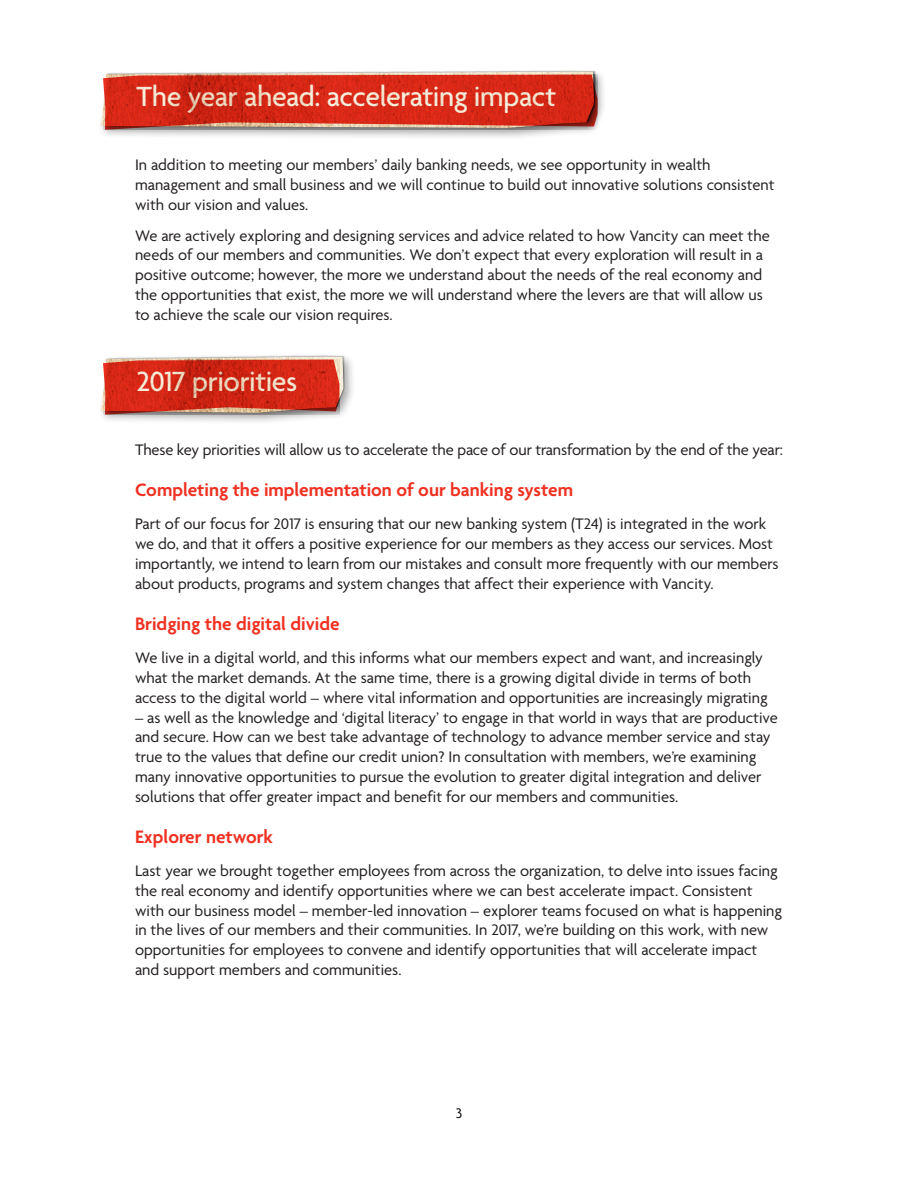
<style>
.page{position:relative;width:918px;height:1188px;background:#fff}
.page>*{position:absolute;margin:0;border:0;box-sizing:border-box;transform-origin:0 0}
.t1{font:500 30px "Agenda";letter-spacing:-.015em;color:#fff}
.Red_Heading{font:600 19.5px "Agenda";color:#ef3122}
.body{font:16.5px/19.8px "Agenda";color:#231f20}
.t2{font:15px "Agenda";color:#010203}
</style>
<div class="page">
<div style="left:97px;top:68px;width:510px;height:73px;background:#231f20;opacity:.4"></div>
<svg style="left:100px;top:68px;width:496px;height:73px"></svg>
<img style="left:100px;top:72px;width:494px;height:56px">
<svg style="left:103px;top:75px;width:495px;height:55px;background:#d03323"></svg>
<div style="left:97px;top:353px;width:259px;height:73px;background:#231f20;opacity:.4"></div>
<svg style="left:99px;top:353px;width:247px;height:67px;background:#d2584a"></svg>
<h1 class="t1" style="left:136px;top:78px;width:421px">The year ahead: accelerating impact</h1>
<p class="body" style="left:135px;top:155px;width:641px">In addition to meeting our members’ daily banking needs, we see opportunity in wealth management and small business and we will continue to build out innovative solutions consistent with our vision and values.</p>
<p class="body" style="left:135px;top:225px;width:636px">We are actively exploring and designing services and advice related to how Vancity can meet the needs of our members and communities. We don’t expect that every exploration will result in a positive outcome; however, the more we understand about the needs of the real economy and the opportunities that exist, the more we will understand where the levers are that will allow us to achieve the scale our vision requires.</p>
<h1 class="t1" style="left:136px;top:363px;width:162px">2017 priorities</h1>
<p class="body" style="left:135px;top:440px;width:650px">These key priorities will allow us to accelerate the pace of our transformation by the end of the year:</p>
<p class="Red_Heading" style="left:135px;top:478px;width:440px">Completing the implementation of our banking system</p>
<p class="body" style="left:135px;top:514px;width:645px">Part of our focus for 2017 is ensuring that our new banking system (T24) is integrated in the work we do, and that it offers a positive experience for our members as they access our services. Most importantly, we intend to learn from our mistakes and consult more frequently with our members about products, programs and system changes that affect their experience with Vancity.</p>
<p class="Red_Heading" style="left:135px;top:612px;width:206px">Bridging the digital divide</p>
<p class="body" style="left:135px;top:648px;width:634px">We live in a digital world, and this informs what our members expect and want, and increasingly what the market demands. At the same time, there is a growing digital divide in terms of both access to the digital world – where vital information and opportunities are increasingly migrating</p>
<p class="body" style="left:135px;top:707px;width:644px">– as well as the knowledge and ‘digital literacy’ to engage in that world in ways that are productive and secure. How can we best take advantage of technology to advance member service and stay true to the values that define our credit union? In consultation with members, we’re examining many innovative opportunities to pursue the evolution to greater digital integration and deliver solutions that offer greater impact and benefit for our members and communities.</p>
<p class="Red_Heading" style="left:135px;top:824px;width:139px">Explorer network</p>
<p class="body" style="left:135px;top:860px;width:649px">Last year we brought together employees from across the organization, to delve into issues facing the real economy and identify opportunities where we can best accelerate impact. Consistent with our business model – member-led innovation – explorer teams focused on what is happening in the lives of our members and their communities. In 2017, we’re building on this work, with new opportunities for employees to convene and identify opportunities that will accelerate impact and support members and communities.</p>
<p class="t2" style="left:456px;top:1105px;width:8px">3</p>
</div>
